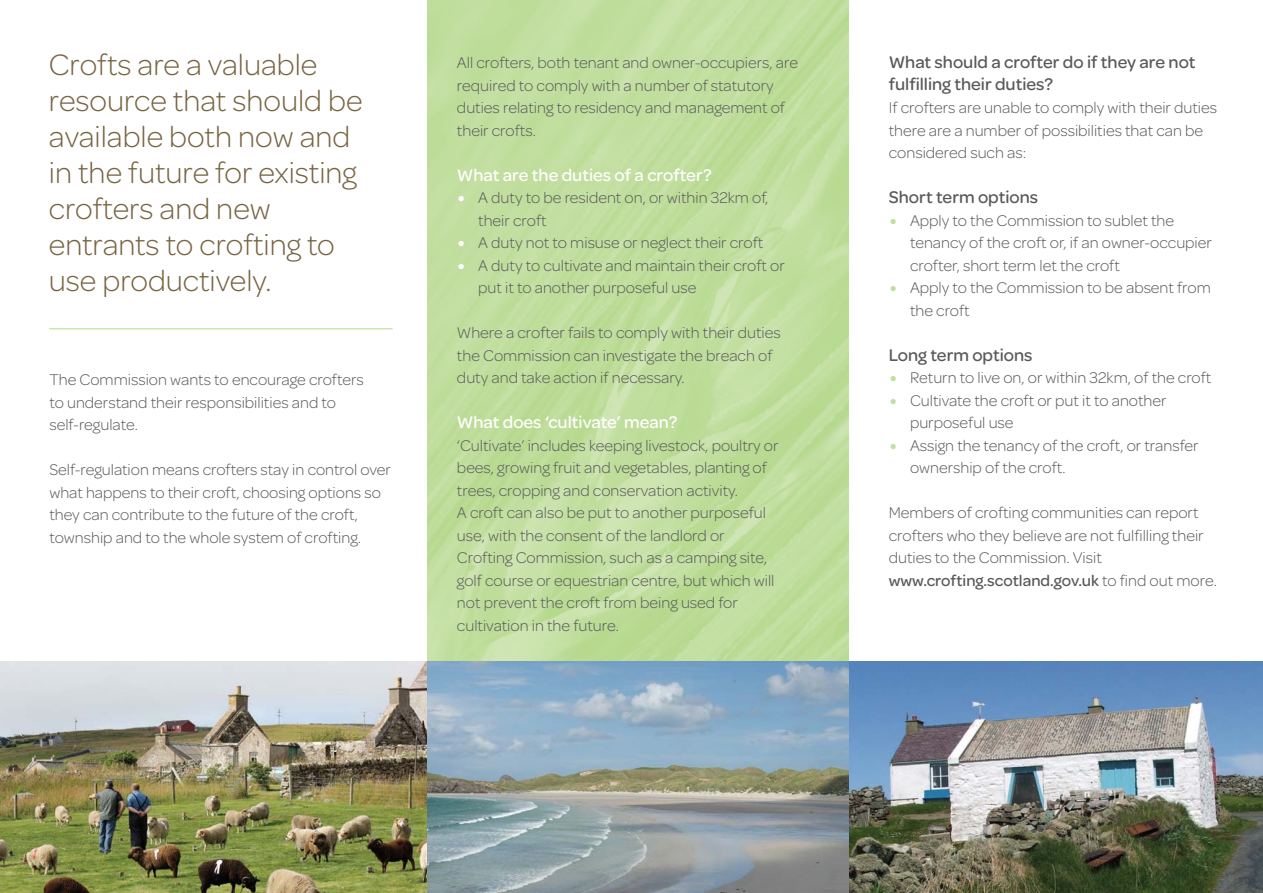
<style>
.page{position:relative;width:1263px;height:893px;background:#fff}
.page>*{position:absolute;margin:0;border:0;box-sizing:border-box;transform-origin:0 0}
.t1{font:300 31.5px/36px "Omnes";color:#776441}
.t2{font:500 18px/22.5px "Omnes";color:#58595b}
.t3{font:500 18px "Omnes";color:#fff}
.t4{font:300 16.5px/22.5px "Omnes";color:#58595b}
.s1{font-size:30px;color:#fff}
.s2{font-size:30px;color:#c2dfa1}
.s3{font-weight:500}
</style>
<div class="page">
<img style="left:0;top:661px;width:427px;height:232px">
<img style="left:848px;top:661px;width:415px;height:232px">
<hr style="left:49px;top:328px;width:344px;height:1px;background:#b3d88c">
<img style="left:427px;top:0;width:421px;height:893px">
<h1 class="t1" style="left:49px;top:50px;width:315px">Crofts are a valuable resource that should be available both now and in the future for existing crofters and new entrants to crofting to use productively.</h1>
<p class="t4" style="left:49px;top:370px;width:316px">The Commission wants to encourage crofters to understand their responsibilities and to self-regulate.</p>
<p class="t4" style="left:49px;top:460px;width:343px">Self-regulation means crofters stay in control over what happens to their croft, choosing options so they can contribute to the future of the croft, township and to the whole system of crofting.</p>
<p class="t4" style="left:457px;top:53px;width:342px">All crofters, both tenant and owner-occupiers, are required to comply with a number of statutory duties relating to residency and management of their crofts.</p>
<p class="t3" style="left:457px;top:169px;width:256px">What are the duties of a crofter?</p>
<p class="t4" style="left:478px;top:188px;width:292px;text-indent:-21px"><span class="s1">•</span> A duty to be resident on, or within 32km of, their croft</p>
<p class="t4" style="left:457px;top:233px;width:308px"><span class="s1">•</span> A duty not to misuse or neglect their croft</p>
<p class="t4" style="left:478px;top:256px;width:308px;text-indent:-21px"><span class="s1">•</span> A duty to cultivate and maintain their croft or put it to another purposeful use</p>
<p class="t4" style="left:457px;top:323px;width:325px">Where a crofter fails to comply with their duties the Commission can investigate the breach of duty and take action if necessary.</p>
<p class="t3" style="left:457px;top:416px;width:222px">What does ‘cultivate’ mean?</p>
<p class="t4" style="left:457px;top:436px;width:323px">‘Cultivate’ includes keeping livestock, poultry or bees, growing fruit and vegetables, planting of trees, cropping and conservation activity.<br>A croft can also be put to another purposeful use, with the consent of the landlord or Crofting Commission, such as a camping site, golf course or equestrian centre, but which will not prevent the croft from being used for cultivation in the future.</p>
<p class="t2" style="left:889px;top:52px;width:308px">What should a crofter do if they are not fulfilling their duties?</p>
<p class="t4" style="left:889px;top:98px;width:330px">If crofters are unable to comply with their duties there are a number of possibilities that can be considered such as:</p>
<p class="t2" style="left:889px;top:187px;width:151px">Short term options</p>
<p class="t4" style="left:910px;top:210px;width:303px;text-indent:-21px"><span class="s2">•</span> Apply to the Commission to sublet the tenancy of the croft or, if an owner-occupier crofter, short term let the croft</p>
<p class="t4" style="left:910px;top:278px;width:302px;text-indent:-21px"><span class="s2">•</span> Apply to the Commission to be absent from the croft</p>
<p class="t2" style="left:889px;top:345px;width:145px">Long term options</p>
<p class="t4" style="left:889px;top:368px;width:324px"><span class="s2">•</span> Return to live on, or within 32km, of the croft</p>
<p class="t4" style="left:910px;top:390px;width:258px;text-indent:-21px"><span class="s2">•</span> Cultivate the croft or put it to another purposeful use</p>
<p class="t4" style="left:910px;top:435px;width:290px;text-indent:-21px"><span class="s2">•</span> Assign the tenancy of the croft, or transfer ownership of the croft.</p>
<p class="t4" style="left:889px;top:503px;width:330px">Members of crofting communities can report crofters who they believe are not fulfilling their duties to the Commission. Visit <span class="s3">www.crofting.scotland.gov.uk</span> to find out more.</p>
</div>
